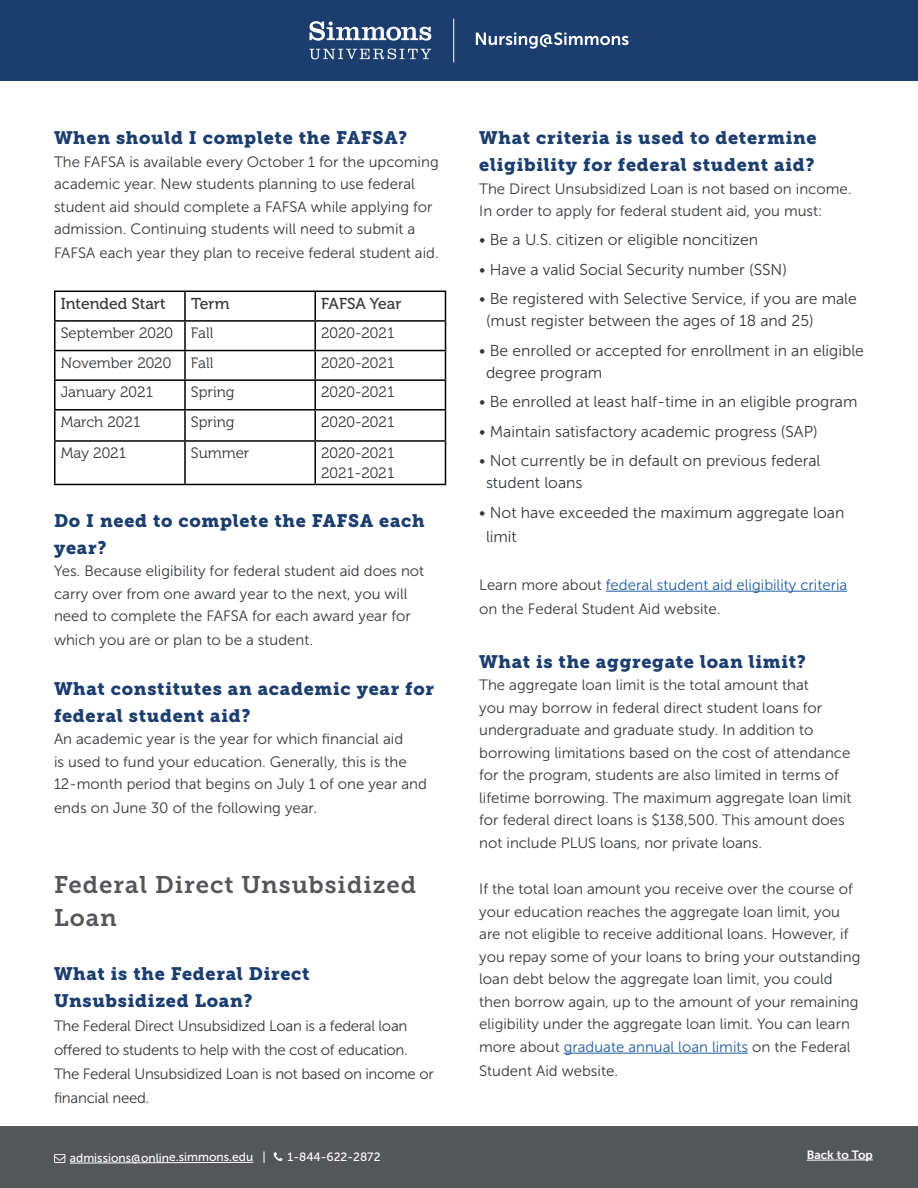
<style>
.page{position:relative;width:918px;height:1188px;background:#fff}
.page>*{position:absolute;margin:0;border:0;box-sizing:border-box;transform-origin:0 0}
.t1{font:24px/33px "Museo Slab 700";letter-spacing:.04em;color:#54565a}
.t2{font:18px/27px "Museo Slab 900";letter-spacing:.04em;color:#1b3e6f}
.t3{font:15.75px/22.5px "Museo Sans 300";color:#34383c}
.t4{font:15.75px "Museo 500";color:#34383c}
.t5{font:15px/22.5px "Museo Sans 300";color:#34383c}
.t6{font:15px/24px "Museo Sans 300";letter-spacing:-.02em;color:#34383c}
.t7{font:15px/20.2px "Museo 300";color:#34383c}
.t8{font:12px "Museo Sans 500";letter-spacing:-.005em;color:#fff}
.t9{font:12px "Museo Sans 700";letter-spacing:-.005em;color:#fff}
.s1{color:#215e9e}
</style>
<div class="page">
<div style="left:0;top:1127px;width:918px;height:61px;background:#54565a"></div>
<hr style="left:807px;top:1160px;width:66px;height:1px;background:#fff">
<svg style="left:274px;top:1152px;width:9px;height:9px"></svg>
<svg style="left:54px;top:1154px;width:200px;height:10px"></svg>
<hr style="left:606px;top:591px;width:241px;height:1px;background:#215e9e">
<hr style="left:564px;top:1053px;width:184px;height:1px;background:#215e9e">
<div style="left:0;top:0;width:918px;height:81px;background:#1b3e6f"></div>
<svg style="left:476px;top:32px;width:153px;height:17px"></svg>
<svg style="left:309px;top:48px;width:122px;height:11px"></svg>
<svg style="left:309px;top:21px;width:122px;height:20px"></svg>
<hr style="left:453px;top:19px;width:1px;height:43px;background:#fff">
<hr style="left:54px;top:291px;width:131px;height:1px;background:#000">
<hr style="left:54px;top:292px;width:2px;height:28px;background:#000">
<hr style="left:185px;top:291px;width:130px;height:1px;background:#000">
<hr style="left:184px;top:292px;width:2px;height:28px;background:#000">
<hr style="left:315px;top:291px;width:131px;height:1px;background:#000">
<hr style="left:54px;top:320px;width:131px;height:2px;background:#000">
<hr style="left:54px;top:322px;width:2px;height:28px;background:#000">
<hr style="left:185px;top:320px;width:130px;height:2px;background:#000">
<hr style="left:184px;top:322px;width:2px;height:28px;background:#000">
<hr style="left:315px;top:320px;width:131px;height:2px;background:#000">
<hr style="left:54px;top:350px;width:131px;height:1px;background:#000">
<hr style="left:54px;top:351px;width:2px;height:28px;background:#000">
<hr style="left:185px;top:350px;width:130px;height:1px;background:#000">
<hr style="left:184px;top:351px;width:2px;height:28px;background:#000">
<hr style="left:315px;top:350px;width:131px;height:1px;background:#000">
<hr style="left:54px;top:379px;width:131px;height:2px;background:#000">
<hr style="left:54px;top:381px;width:2px;height:28px;background:#000">
<hr style="left:185px;top:379px;width:130px;height:2px;background:#000">
<hr style="left:184px;top:381px;width:2px;height:28px;background:#000">
<hr style="left:315px;top:379px;width:131px;height:2px;background:#000">
<hr style="left:54px;top:409px;width:131px;height:2px;background:#000">
<hr style="left:54px;top:411px;width:2px;height:29px;background:#000">
<hr style="left:185px;top:409px;width:130px;height:2px;background:#000">
<hr style="left:184px;top:411px;width:2px;height:29px;background:#000">
<hr style="left:315px;top:409px;width:131px;height:2px;background:#000">
<svg style="left:315px;top:292px;width:1px;height:148px"></svg>
<svg style="left:445px;top:292px;width:1px;height:148px"></svg>
<hr style="left:54px;top:440px;width:131px;height:2px;background:#000">
<hr style="left:54px;top:442px;width:2px;height:42px;background:#000">
<hr style="left:185px;top:440px;width:130px;height:2px;background:#000">
<hr style="left:184px;top:442px;width:2px;height:42px;background:#000">
<hr style="left:315px;top:440px;width:131px;height:2px;background:#000">
<hr style="left:315px;top:442px;width:1px;height:42px;background:#000">
<hr style="left:445px;top:442px;width:1px;height:42px;background:#000">
<hr style="left:54px;top:484px;width:131px;height:1px;background:#000">
<hr style="left:185px;top:484px;width:130px;height:1px;background:#000">
<hr style="left:315px;top:484px;width:131px;height:1px;background:#000">
<p class="t2" style="left:54px;top:125px;width:355px">When should I complete the FAFSA?</p>
<p class="t5" style="left:54px;top:150px;width:386px">The FAFSA is available every October 1 for the upcoming academic year. New students planning to use federal student aid should complete a FAFSA while applying for admission. Continuing students will need to submit a</p>
<p class="t5" style="left:54px;top:242px;width:386px">FAFSA each year they plan to receive federal student aid.</p>
<p class="t4" style="left:61px;top:295px;width:106px">Intended Start</p>
<p class="t4" style="left:191px;top:295px;width:40px">Term</p>
<p class="t4" style="left:321px;top:295px;width:82px">FAFSA Year</p>
<p class="t7" style="left:61px;top:323px;width:154px">September 2020 Fall</p>
<p class="t7" style="left:321px;top:323px;width:76px">2020-2021</p>
<p class="t7" style="left:61px;top:353px;width:112px">November 2020</p>
<p class="t7" style="left:191px;top:353px;width:24px">Fall</p>
<p class="t7" style="left:321px;top:353px;width:76px">2020-2021</p>
<p class="t7" style="left:61px;top:382px;width:95px">January 2021</p>
<p class="t7" style="left:191px;top:382px;width:45px">Spring</p>
<p class="t7" style="left:321px;top:382px;width:76px">2020-2021</p>
<p class="t7" style="left:61px;top:412px;width:82px">March 2021</p>
<p class="t7" style="left:191px;top:412px;width:45px">Spring</p>
<p class="t7" style="left:321px;top:412px;width:76px">2020-2021</p>
<p class="t7" style="left:61px;top:443px;width:68px">May 2021</p>
<p class="t7" style="left:191px;top:443px;width:60px">Summer</p>
<p class="t7" style="left:321px;top:443px;width:76px">2020-2021<br>2021-2021</p>
<p class="t2" style="left:54px;top:507px;width:372px">Do I need to complete the FAFSA each year?</p>
<p class="t5" style="left:54px;top:560px;width:372px">Yes. Because eligibility for federal student aid does not carry over from one award year to the next, you will need to complete the FAFSA for each award year for</p>
<p class="t5" style="left:54px;top:629px;width:261px">which you are or plan to be a student.</p>
<p class="t2" style="left:54px;top:675px;width:382px">What constitutes an academic year for federal student aid?</p>
<p class="t5" style="left:54px;top:728px;width:374px">An academic year is the year for which financial aid<br>is used to fund your education. Generally, this is the<br>12-month period that begins on July 1 of one year and</p>
<p class="t5" style="left:54px;top:797px;width:265px">ends on June 30 of the following year.</p>
<h1 class="t1" style="left:54px;top:868px;width:364px">Federal Direct Unsubsidized<br>Loan</h1>
<p class="t2" style="left:54px;top:960px;width:257px">What is the Federal Direct<br>Unsubsidized Loan?</p>
<p class="t6" style="left:54px;top:1014px;width:381px">The Federal Direct Unsubsidized Loan is a federal loan offered to students to help with the cost of education.<br>The Federal Unsubsidized Loan is not based on income or financial need.</p>
<p class="t2" style="left:479px;top:125px;width:339px">What criteria is used to determine eligibility for federal student aid?</p>
<p class="t5" style="left:479px;top:177px;width:374px">The Direct Unsubsidized Loan is not based on income.<br>In order to apply for federal student aid, you must:</p>
<p class="t3" style="left:479px;top:229px;width:281px">• Be a U.S. citizen or eligible noncitizen</p>
<p class="t3" style="left:479px;top:258px;width:309px">• Have a valid Social Security number (SSN)</p>
<p class="t3" style="left:486px;top:287px;width:372px;text-indent:-7px">• Be registered with Selective Service, if you are male (must register between the ages of 18 and 25)</p>
<p class="t3" style="left:486px;top:339px;width:379px;text-indent:-7px">• Be enrolled or accepted for enrollment in an eligible degree program</p>
<p class="t3" style="left:479px;top:391px;width:380px">• Be enrolled at least half-time in an eligible program</p>
<p class="t3" style="left:479px;top:420px;width:340px">• Maintain satisfactory academic progress (SAP)</p>
<p class="t3" style="left:486px;top:449px;width:336px;text-indent:-7px">• Not currently be in default on previous federal student loans</p>
<p class="t3" style="left:486px;top:500px;width:360px;line-height:24px;text-indent:-7px">• Not have exceeded the maximum aggregate loan limit</p>
<p class="t5" style="left:479px;top:573px;width:370px;line-height:24px">Learn more about <span class="s1">federal student aid eligibility criteria </span>on the Federal Student Aid website.</p>
<p class="t2" style="left:479px;top:648px;width:328px">What is the aggregate loan limit?</p>
<p class="t5" style="left:479px;top:674px;width:374px">The aggregate loan limit is the total amount that<br>you may borrow in federal direct student loans for undergraduate and graduate study. In addition to borrowing limitations based on the cost of attendance for the program, students are also limited in terms of lifetime borrowing. The maximum aggregate loan limit for federal direct loans is $138,500. This amount does not include PLUS loans, nor private loans.</p>
<p class="t5" style="left:479px;top:878px;width:383px">If the total loan amount you receive over the course of your education reaches the aggregate loan limit, you are not eligible to receive additional loans. However, if you repay some of your loans to bring your outstanding loan debt below the aggregate loan limit, you could then borrow again, up to the amount of your remaining eligibility under the aggregate loan limit. You can learn more about <span class="s1">graduate annual loan limits</span> on the Federal</p>
<p class="t5" style="left:479px;top:1059px;width:140px">Student Aid website.</p>
<p class="t8" style="left:70px;top:1151px;width:198px">admissions@online.simmons.edu |</p>
<p class="t8" style="left:288px;top:1150px;width:95px">1-844-622-2872</p>
<p class="t9" style="left:807px;top:1148px;width:68px">Back to Top</p>
</div>
